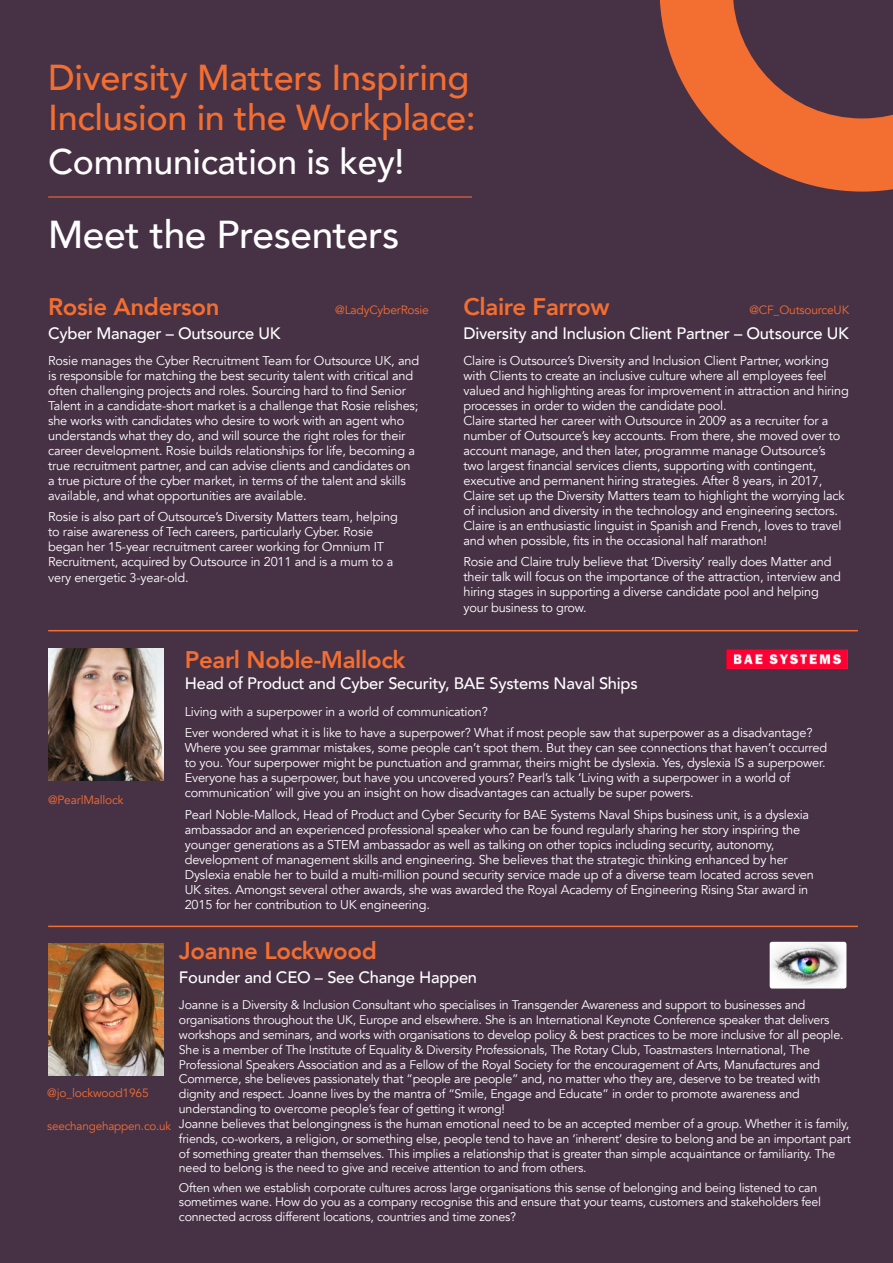
<style>
.page{position:relative;width:893px;height:1263px;background:#473145}
.page>*{position:absolute;margin:0;border:0;box-sizing:border-box;transform-origin:0 0}
.t1{font:500 38.85px "Avenir";letter-spacing:-.01em;color:#fff}
.t2{font:500 36px/40.5px "Avenir";letter-spacing:-.01em;color:#f36e31}
.t3{font:500 35.55px "Avenir";letter-spacing:-.01em;color:#fff}
.t4{font:800 24px "Avenir";letter-spacing:-.015em;color:#f36e31}
.t5{font:500 16.5px "Avenir";letter-spacing:-.015em;color:#fff}
.t6{font:12.75px/15px "Avenir";letter-spacing:-.015em;color:#fff}
.t7{font:12.45px/14.9px "Avenir";letter-spacing:-.02em;color:#fff}
.t8{font:12px "Avenir";letter-spacing:-.015em;color:#f36e31}
.t9{font:11.7px "Avenir";letter-spacing:-.015em;color:#f36e31}
</style>
<div class="page">
<svg style="left:659px;top:0;width:234px;height:192px"></svg>
<hr style="left:48px;top:196px;width:424px;height:2px;background:#f36e31">
<img style="left:48px;top:943px;width:115px;height:132px">
<img style="left:48px;top:648px;width:115px;height:132px">
<img style="left:726px;top:649px;width:122px;height:19px">
<hr style="left:48px;top:926px;width:810px;height:1px;background:#f36e31">
<hr style="left:48px;top:630px;width:810px;height:1px;background:#f36e31">
<img style="left:770px;top:942px;width:76px;height:46px">
<p class="t2" style="left:48px;top:55px;width:429px">Diversity Matters Inspiring<br>Inclusion in the Workplace:</p>
<p class="t3" style="left:48px;top:131px;width:358px">Communication is key!</p>
<p class="t1" style="left:48px;top:201px;width:353px">Meet the Presenters</p>
<p class="t4" style="left:48px;top:288px;width:173px">Rosie Anderson</p>
<p class="t5" style="left:48px;top:319px;width:234px">Cyber Manager – Outsource UK</p>
<p class="t4" style="left:463px;top:288px;width:147px">Claire Farrow</p>
<p class="t5" style="left:463px;top:319px;width:387px">Diversity and Inclusion Client Partner – Outsource UK</p>
<p class="t8" style="left:335px;top:302px;width:95px">@LadyCyberRosie</p>
<p class="t8" style="left:749px;top:302px;width:101px">@CF_OutsourceUK</p>
<p class="t6" style="left:48px;top:353px;width:372px">Rosie manages the Cyber Recruitment Team for Outsource UK, and is responsible for matching the best security talent with critical and often challenging projects and roles. Sourcing hard to find Senior Talent in a candidate-short market is a challenge that Rosie relishes; she works with candidates who desire to work with an agent who understands what they do, and will source the right roles for their career development. Rosie builds relationships for life, becoming a true recruitment partner, and can advise clients and candidates on a true picture of the cyber market, in terms of the talent and skills available, and what opportunities are available.</p>
<p class="t6" style="left:48px;top:510px;width:351px">Rosie is also part of Outsource’s Diversity Matters team, helping to raise awareness of Tech careers, particularly Cyber. Rosie began her 15-year recruitment career working for Omnium IT Recruitment, acquired by Outsource in 2011 and is a mum to a very energetic 3-year-old.</p>
<p class="t6" style="left:463px;top:353px;width:387px">Claire is Outsource’s Diversity and Inclusion Client Partner, working with Clients to create an inclusive culture where all employees feel valued and highlighting areas for improvement in attraction and hiring processes in order to widen the candidate pool.</p>
<p class="t6" style="left:463px;top:413px;width:383px">Claire started her career with Outsource in 2009 as a recruiter for a number of Outsource’s key accounts. From there, she moved over to account manage, and then later, programme manage Outsource’s two largest financial services clients, supporting with contingent, executive and permanent hiring strategies. After 8 years, in 2017, Claire set up the Diversity Matters team to highlight the worrying lack of inclusion and diversity in the technology and engineering sectors.</p>
<p class="t6" style="left:463px;top:518px;width:379px">Claire is an enthusiastic linguist in Spanish and French, loves to travel and when possible, fits in the occasional half marathon!</p>
<p class="t6" style="left:463px;top:555px;width:379px">Rosie and Claire truly believe that ‘Diversity’ really does Matter and their talk will focus on the importance of the attraction, interview and hiring stages in supporting a diverse candidate pool and helping your business to grow.</p>
<p class="t8" style="left:48px;top:793px;width:77px">@PearlMallock</p>
<p class="t4" style="left:185px;top:640px;width:222px">Pearl Noble-Mallock</p>
<p class="t5" style="left:185px;top:668px;width:454px">Head of Product and Cyber Security, BAE Systems Naval Ships</p>
<p class="t6" style="left:185px;top:704px;width:305px">Living with a superpower in a world of communication?</p>
<p class="t6" style="left:185px;top:725px;width:644px">Ever wondered what it is like to have a superpower? What if most people saw that superpower as a disadvantage?<br>Where you see grammar mistakes, some people can’t spot them. But they can see connections that haven’t occurred to you. Your superpower might be punctuation and grammar, theirs might be dyslexia. Yes, dyslexia IS a superpower.<br>Everyone has a superpower, but have you uncovered yours? Pearl’s talk ‘Living with a superpower in a world of communication’ will give you an insight on how disadvantages can actually be super powers.</p>
<p class="t6" style="left:185px;top:807px;width:631px">Pearl Noble-Mallock, Head of Product and Cyber Security for BAE Systems Naval Ships business unit, is a dyslexia ambassador and an experienced professional speaker who can be found regularly sharing her story inspiring the younger generations as a STEM ambassador as well as talking on other topics including security, autonomy, development of management skills and engineering. She believes that the strategic thinking enhanced by her Dyslexia enable her to build a multi-million pound security service made up of a diverse team located across seven UK sites. Amongst several other awards, she was awarded the Royal Academy of Engineering Rising Star award in 2015 for her contribution to UK engineering.</p>
<p class="t4" style="left:179px;top:932px;width:199px">Joanne Lockwood</p>
<p class="t5" style="left:179px;top:963px;width:300px">Founder and CEO – See Change Happen</p>
<p class="t7" style="left:179px;top:997px;width:666px">Joanne is a Diversity &amp; Inclusion Consultant who specialises in Transgender Awareness and support to businesses and organisations throughout the UK, Europe and elsewhere. She is an International Keynote Conference speaker that delivers workshops and seminars, and works with organisations to develop policy &amp; best practices to be more inclusive for all people.<br>She is a member of The Institute of Equality &amp; Diversity Professionals, The Rotary Club, Toastmasters International, The Professional Speakers Association and as a Fellow of the Royal Society for the encouragement of Arts, Manufactures and Commerce, she believes passionately that “people are people” and, no matter who they are, deserve to be treated with dignity and respect. Joanne lives by the mantra of “Smile, Engage and Educate” in order to promote awareness and understanding to overcome people’s fear of getting it wrong!</p>
<p class="t7" style="left:179px;top:1116px;width:673px">Joanne believes that belongingness is the human emotional need to be an accepted member of a group. Whether it is family, friends, co-workers, a religion, or something else, people tend to have an ‘inherent’ desire to belong and be an important part of something greater than themselves. This implies a relationship that is greater than simple acquaintance or familiarity. The need to belong is the need to give and receive attention to and from others.</p>
<p class="t7" style="left:179px;top:1180px;width:644px">Often when we establish corporate cultures across large organisations this sense of belonging and being listened to can sometimes wane. How do you as a company recognise this and ensure that your teams, customers and stakeholders feel connected across different locations, countries and time zones?</p>
<p class="t8" style="left:47px;top:1086px;width:103px">@jo_lockwood1965</p>
<p class="t9" style="left:47px;top:1119px;width:125px">seechangehappen.co.uk</p>
</div>
